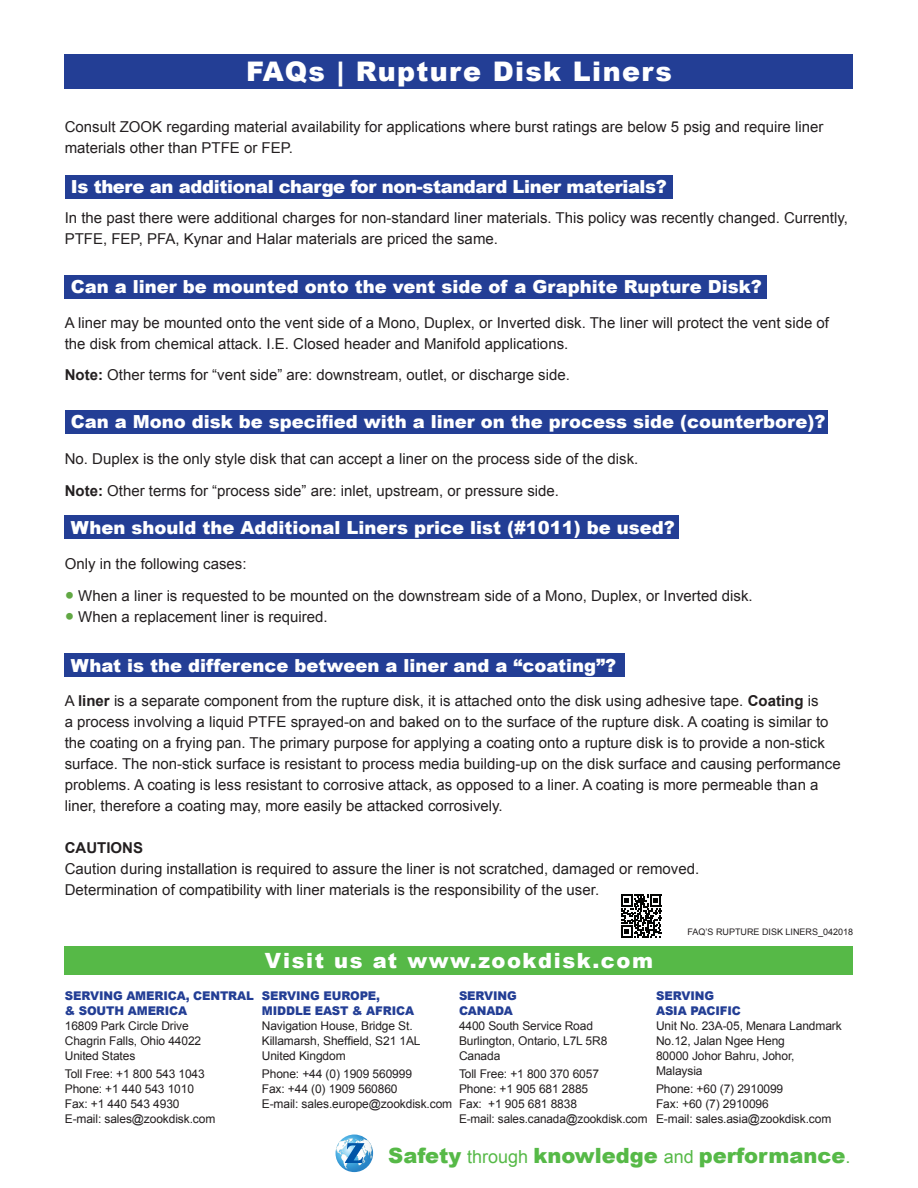
<style>
.page{position:relative;width:918px;height:1188px;background:#fff}
.page>*{position:absolute;margin:0;border:0;box-sizing:border-box;transform-origin:0 0}
.t1{font:900 27px "Arial";letter-spacing:.05em;color:#fff}
.t2{font:900 21px "Arial";color:#56b947}
.t3{font:900 21px "Arial";letter-spacing:.075em;color:#fff}
.t4{font:900 18px "Arial";color:#fff}
.t5{font:900 18px "Arial";letter-spacing:-.02em;color:#fff}
.t6{font:15px/21px "Arial";color:#231f20}
.t7{font:700 15px "Arial";color:#231f20}
.t8{font:12px/15px "Arial";letter-spacing:-.01em;color:#231f20}
.t9{font:900 12px/15px "Arial";letter-spacing:-.01em;color:#233e95}
.t10{font:9px "Arial";color:#231f20}
.s1{font-weight:700}
.s2{font-size:27px;color:#61a844}
.s3{font-weight:400;font-size:18px}
</style>
<div class="page">
<div style="left:65px;top:946px;width:788px;height:29px;background:#56b947"></div>
<svg style="left:336px;top:1135px;width:37px;height:37px"></svg>
<div style="left:65px;top:54px;width:788px;height:34px;background:#233e95"></div>
<svg style="left:621px;top:895px;width:40px;height:43px"></svg>
<div style="left:65px;top:175px;width:607px;height:24px;background:#233e95"></div>
<div style="left:65px;top:275px;width:702px;height:24px;background:#233e95"></div>
<div style="left:65px;top:410px;width:763px;height:24px;background:#233e95"></div>
<div style="left:65px;top:516px;width:614px;height:23px;background:#233e95"></div>
<div style="left:65px;top:653px;width:560px;height:24px;background:#233e95"></div>
<h1 class="t1" style="left:246px;top:51px;width:427px">FAQs | Rupture Disk Liners</h1>
<p class="t6" style="left:65px;top:117px;width:760px">Consult ZOOK regarding material availability for applications where burst ratings are below 5 psig and require liner materials other than PTFE or FEP.</p>
<p class="t5" style="left:71px;top:174px;width:598px">Is there an additional charge for non-standard Liner materials?</p>
<p class="t6" style="left:65px;top:207px;width:785px">In the past there were additional charges for non-standard liner materials. This policy was recently changed. Currently,<br>PTFE, FEP, PFA, Kynar and Halar materials are priced the same.</p>
<p class="t4" style="left:71px;top:274px;width:693px">Can a liner be mounted onto the vent side of a Graphite Rupture Disk?</p>
<p class="t6" style="left:65px;top:312px;width:766px">A liner may be mounted onto the vent side of a Mono, Duplex, or Inverted disk. The liner will protect the vent side of the disk from chemical attack. I.E. Closed header and Manifold applications.</p>
<p class="t6" style="left:65px;top:365px;width:507px"><span class="s1">Note:</span> Other terms for “vent side” are: downstream, outlet, or discharge side.</p>
<p class="t4" style="left:71px;top:409px;width:756px">Can a Mono disk be specified with a liner on the process side (counterbore)?</p>
<p class="t6" style="left:65px;top:443px;width:575px;line-height:31.5px">No. Duplex is the only style disk that can accept a liner on the process side of the disk.<br><span class="s1">Note:</span> Other terms for “process side” are: inlet, upstream, or pressure side.</p>
<p class="t4" style="left:71px;top:514px;width:606px">When should the Additional Liners price list (#1011) be used?</p>
<p class="t6" style="left:65px;top:554px;width:183px">Only in the following cases:</p>
<p class="t6" style="left:65px;top:585px;width:689px"><span class="s2">•</span> When a liner is requested to be mounted on the downstream side of a Mono, Duplex, or Inverted disk.</p>
<p class="t6" style="left:65px;top:606px;width:264px"><span class="s2">•</span> When a replacement liner is required.</p>
<p class="t4" style="left:71px;top:652px;width:547px">What is the difference between a liner and a “coating”?</p>
<p class="t6" style="left:65px;top:690px;width:777px">A <span class="s1">liner</span> is a separate component from the rupture disk, it is attached onto the disk using adhesive tape. <span class="s1">Coating</span> is<br>a process involving a liquid PTFE sprayed-on and baked on to the surface of the rupture disk. A coating is similar to the coating on a frying pan. The primary purpose for applying a coating onto a rupture disk is to provide a non-stick surface. The non-stick surface is resistant to process media building-up on the disk surface and causing performance problems. A coating is less resistant to corrosive attack, as opposed to a liner. A coating is more permeable than a liner, therefore a coating may, more easily be attacked corrosively.</p>
<p class="t7" style="left:65px;top:837px;width:80px">CAUTIONS</p>
<p class="t6" style="left:65px;top:858px;width:636px">Caution during installation is required to assure the liner is not scratched, damaged or removed.<br>Determination of compatibility with liner materials is the responsibility of the user.</p>
<h2 class="t3" style="left:265px;top:945px;width:390px">Visit us at www.zookdisk.com</h2>
<p class="t10" style="left:688px;top:926px;width:167px">FAQ’S RUPTURE DISK LINERS_042018</p>
<p class="t9" style="left:65px;top:988px;width:191px">SERVING AMERICA, CENTRAL &amp; SOUTH AMERICA</p>
<p class="t8" style="left:65px;top:1018px;width:138px">16809 Park Circle Drive<br>Chagrin Falls, Ohio 44022<br>United States</p>
<p class="t8" style="left:65px;top:1067px;width:152px">Toll Free: +1 800 543 1043<br>Phone: +1 440 543 1010<br>Fax: +1 440 543 4930<br>E-mail: sales@zookdisk.com</p>
<p class="t9" style="left:262px;top:988px;width:154px">SERVING EUROPE,<br>MIDDLE EAST &amp; AFRICA</p>
<p class="t8" style="left:262px;top:1018px;width:160px">Navigation House, Bridge St.<br>Killamarsh, Sheffield, S21 1AL<br>United Kingdom</p>
<p class="t8" style="left:262px;top:1067px;width:192px">Phone: +44 (0) 1909 560999<br>Fax: +44 (0) 1909 560860<br>E-mail: sales.europe@zookdisk.com</p>
<p class="t9" style="left:459px;top:988px;width:59px">SERVING<br>CANADA</p>
<p class="t8" style="left:459px;top:1018px;width:150px">4400 South Service Road<br>Burlington, Ontario, L7L 5R8<br>Canada</p>
<p class="t8" style="left:459px;top:1067px;width:190px">Toll Free: +1 800 370 6057<br>Phone: +1 905 681 2885<br>Fax: +1 905 681 8838<br>E-mail: sales.canada@zookdisk.com</p>
<p class="t9" style="left:656px;top:988px;width:86px">SERVING<br>ASIA PACIFIC</p>
<p class="t8" style="left:656px;top:1018px;width:187px">Unit No. 23A-05, Menara Landmark<br>No.12, Jalan Ngee Heng<br>80000 Johor Bahru, Johor,<br>Malaysia</p>
<p class="t8" style="left:656px;top:1082px;width:177px">Phone: +60 (7) 2910099<br>Fax: +60 (7) 2910096<br>E-mail: sales.asia@zookdisk.com</p>
<h2 class="t2" style="left:388px;top:1140px;width:464px">Safety <span class="s3">through</span> knowledge <span class="s3">and</span> performance<span class="s3">.</span></h2>
</div>
